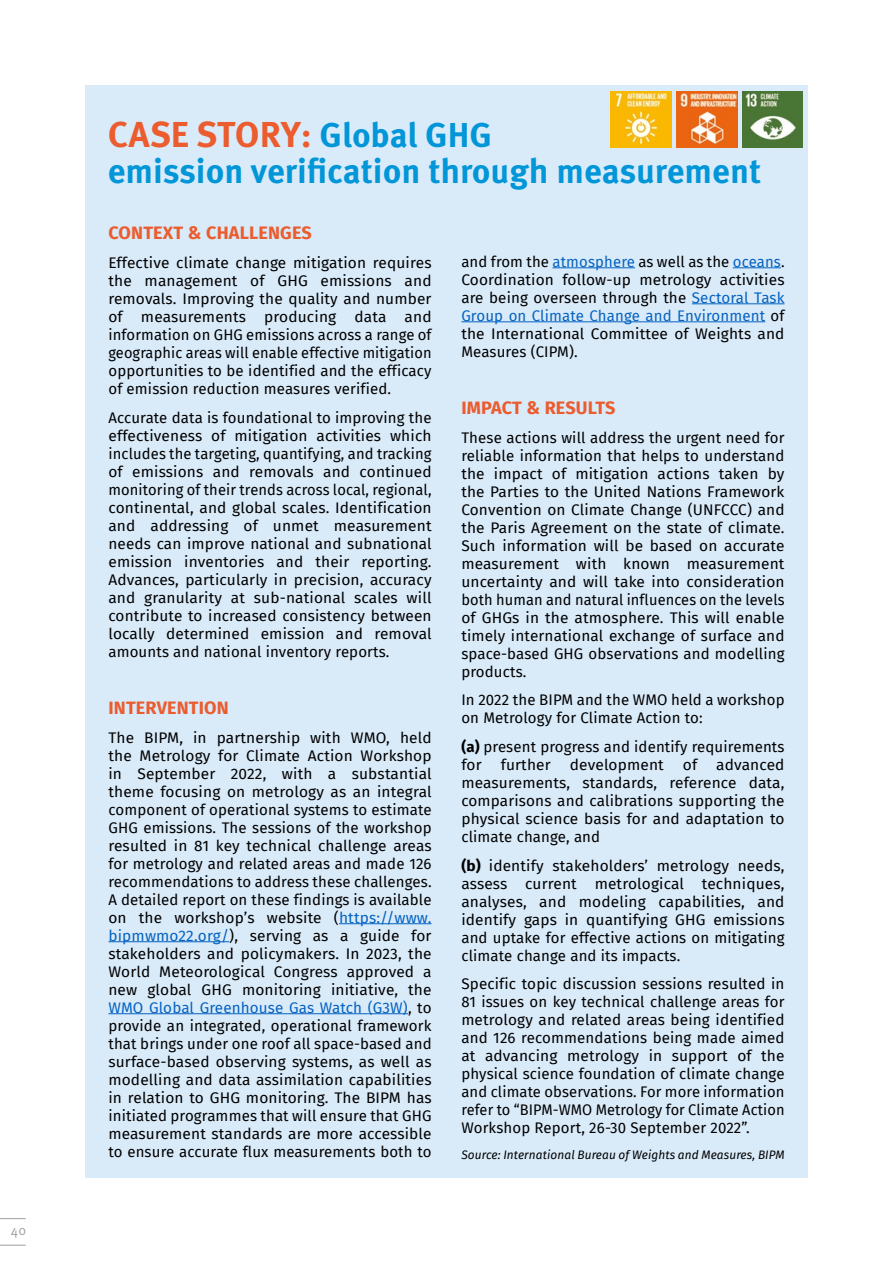
<style>
.page{position:relative;width:893px;height:1263px;background:#fff}
.page>*{position:absolute;margin:0;border:0;box-sizing:border-box;transform-origin:0 0}
.t1{font:700 36px "Meta Pro";color:#eb5c2e}
.t2{font:700 34.5px "Meta Pro";color:#0096d8}
.t3{font:700 18px "Fira Sans";letter-spacing:.01em;color:#eb5c2e}
.t4{font:15px/18px "Fira Sans";letter-spacing:.01em;color:#000;text-align:justify}
.t5{font:13.5px "Meta Pro";color:#9d9d9c}
.t6{font:italic 12px "Fira Sans";letter-spacing:.01em;color:#000}
.s1{font-size:34.5px;color:#0096d8}
.s2{color:#0563c1}
.s3{font-weight:700}
</style>
<div class="page">
<svg style="left:0;top:1245px;width:26px;height:1px"></svg>
<svg style="left:0;top:1218px;width:26px;height:1px"></svg>
<div style="left:85px;top:85px;width:723px;height:1093px;background:#d9eaf9"></div>
<hr style="left:339px;top:923px;width:93px;height:1px;background:#0563c1">
<hr style="left:108px;top:941px;width:121px;height:1px;background:#0563c1">
<hr style="left:108px;top:1013px;width:300px;height:1px;background:#0563c1">
<hr style="left:552px;top:267px;width:83px;height:1px;background:#0563c1">
<hr style="left:733px;top:267px;width:48px;height:1px;background:#0563c1">
<hr style="left:692px;top:303px;width:92px;height:1px;background:#0563c1">
<hr style="left:461px;top:321px;width:304px;height:1px;background:#0563c1">
<img style="left:611px;top:91px;width:61px;height:57px">
<img style="left:677px;top:91px;width:60px;height:57px">
<img style="left:742px;top:91px;width:61px;height:57px">
<p class="t5" style="left:11px;top:1222px;width:17px">40</p>
<h1 class="t1" style="left:108px;top:112px;width:386px">CASE STORY: <span class="s1">Global GHG</span></h1>
<h2 class="t2" style="left:108px;top:149px;width:655px">emission verification through measurement</h2>
<p class="t3" style="left:108px;top:218px;width:205px">CONTEXT &amp; CHALLENGES</p>
<p class="t4" style="left:108px;top:253px;width:325px">Effective climate change mitigation requires the management of GHG emissions and removals. Improving the quality and number of measurements producing data and information on GHG emissions across a range of geographic areas will enable effective mitigation opportunities to be identified and the efficacy of emission reduction measures verified.</p>
<p class="t4" style="left:108px;top:408px;width:325px">Accurate data is foundational to improving the effectiveness of mitigation activities which includes the targeting, quantifying, and tracking of emissions and removals and continued monitoring of their trends across local, regional, continental, and global scales. Identification and addressing of unmet measurement needs can improve national and subnational emission inventories and their reporting.<br>Advances, particularly in precision, accuracy and granularity at sub-national scales will contribute to increased consistency between locally determined emission and removal amounts and national inventory reports.</p>
<p class="t4" style="left:461px;top:252px;width:325px">and from the <span class="s2">atmosphere</span> as well as the <span class="s2">oceans</span>.<br>Coordination follow-up metrology activities are being overseen through the <span class="s2">Sectoral Task Group on Climate Change and Environment</span> of the International Committee of Weights and Measures (CIPM).</p>
<p class="t3" style="left:461px;top:392px;width:155px">IMPACT &amp; RESULTS</p>
<p class="t4" style="left:461px;top:428px;width:325px">These actions will address the urgent need for reliable information that helps to understand the impact of mitigation actions taken by the Parties to the United Nations Framework Convention on Climate Change (UNFCCC) and the Paris Agreement on the state of climate.<br>Such information will be based on accurate measurement with known measurement uncertainty and will take into consideration both human and natural influences on the levels of GHGs in the atmosphere. This will enable timely international exchange of surface and space-based GHG observations and modelling products.</p>
<p class="t4" style="left:461px;top:691px;width:325px">In 2022 the BIPM and the WMO held a workshop on Metrology for Climate Action to:</p>
<p class="t4" style="left:461px;top:737px;width:325px"><span class="s3">(a)</span> present progress and identify requirements for</p>
<p class="t3" style="left:108px;top:692px;width:122px">INTERVENTION</p>
<p class="t4" style="left:108px;top:728px;width:325px">The BIPM, in partnership with WMO, held the Metrology for Climate Action Workshop in September 2022, with a substantial theme focusing on metrology as an integral component of operational systems to estimate GHG emissions. The sessions of the workshop resulted in 81 key technical challenge areas for metrology and related areas and made 126 recommendations to address these challenges.<br>A detailed report on these findings is available on the workshop’s website (<span class="s2">https://www. bipmwmo22.org/</span>), serving as a guide for stakeholders and policymakers. In 2023, the World Meteorological Congress approved a new global GHG monitoring initiative, the <span class="s2">WMO Global Greenhouse Gas Watch (G3W)</span>, to provide an integrated, operational framework that brings under one roof all space-based and surface-based observing systems, as well as modelling and data assimilation capabilities in relation to GHG monitoring. The BIPM has initiated programmes that will ensure that GHG measurement standards are more accessible to ensure accurate flux measurements both to</p>
<p class="t4" style="left:461px;top:755px;width:325px;text-indent:255px">advanced measurements, standards, reference data, comparisons and calibrations supporting the physical science basis for and adaptation to climate change, and</p>
<p class="t4" style="left:461px;top:856px;width:325px"><span class="s3">(b)</span> identify stakeholders’ metrology needs, assess current metrological techniques, analyses, and modeling capabilities, and identify gaps in quantifying GHG emissions and uptake for effective actions on mitigating climate change and its impacts.</p>
<p class="t4" style="left:461px;top:974px;width:325px">Specific topic discussion sessions resulted in 81 issues on key technical challenge areas for metrology and related areas being identified and 126 recommendations being made aimed at advancing metrology in support of the physical science foundation of climate change and climate observations. For more information refer to “BIPM-WMO Metrology for Climate Action Workshop Report, 26-30 September 2022”.</p>
<p class="t6" style="left:461px;top:1146px;width:325px">Source: International Bureau of Weights and Measures, BIPM</p>
<p class="t4" style="left:501px;top:755px;width:52px">further</p>
<p class="t4" style="left:570px;top:755px;width:96px">development</p>
<p class="t4" style="left:683px;top:755px;width:16px">of</p>
</div>
